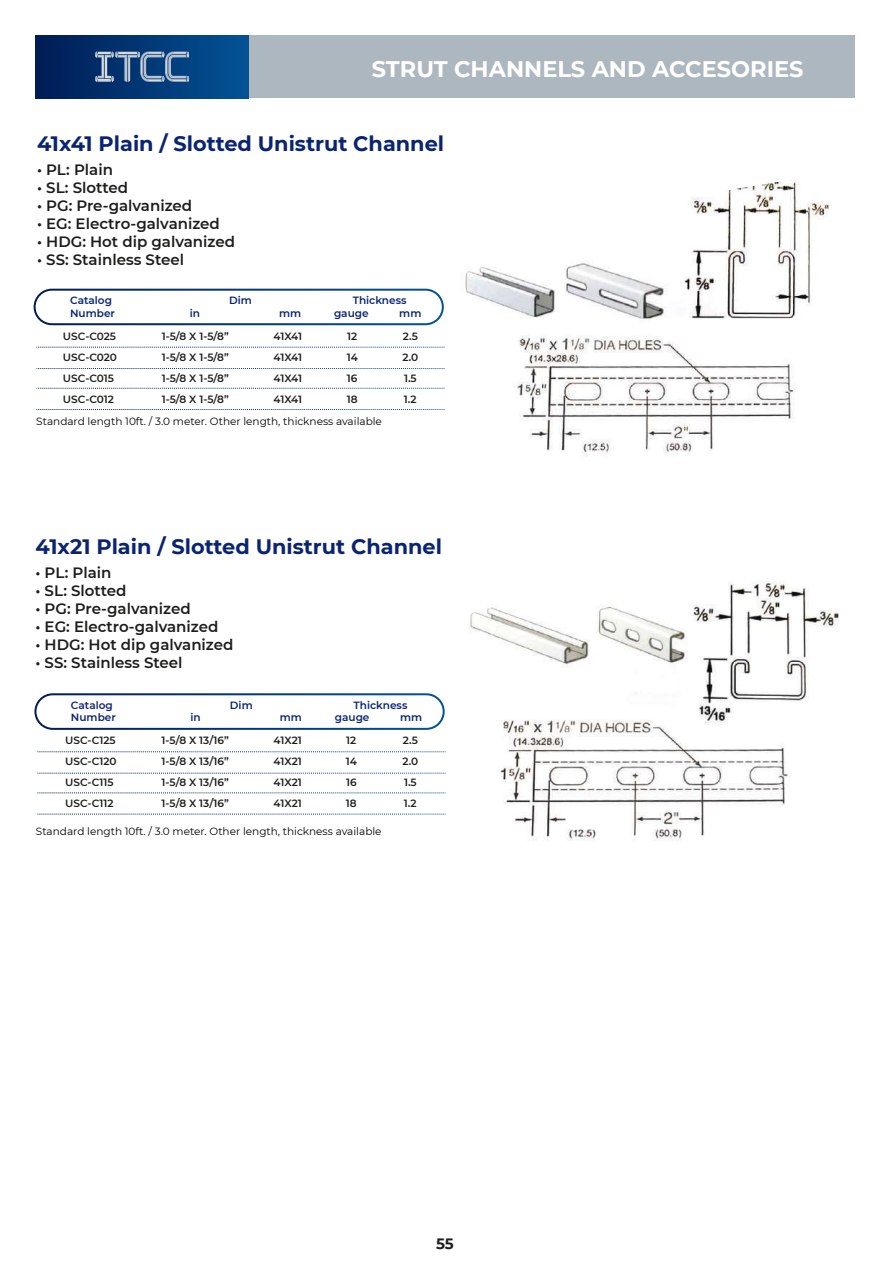
<style>
.page{position:relative;width:893px;height:1263px;background:#fff}
.page>*{position:absolute;margin:0;border:0;box-sizing:border-box;transform-origin:0 0}
.t1{font:700 22.5px "Montserrat";color:#fff}
.t2{font:700 20.85px "Montserrat";color:#0a2472}
.t3{font:600 15px "Montserrat";color:#1d1d1b}
.t4{font:700 15px "Montserrat";color:#1d1e1c}
.t5{font:600 10.5px/21px "Montserrat";color:#1e1e1c;text-align:justify}
.t6{font:10.5px "Montserrat";color:#010000}
.t7{font:600 10.5px/12.6px "Montserrat";color:#0a2472}
</style>
<div class="page">
<div style="left:248px;top:35px;width:607px;height:63px;background:#adb7c0"></div>
<div style="left:36px;top:35px;width:212px;height:63px;background:linear-gradient(to right,#011d56,#045395)"></div>
<svg style="left:95px;top:52px;width:94px;height:30px;background:#4b6f98"></svg>
<img style="left:469px;top:581px;width:369px;height:260px">
<img style="left:465px;top:180px;width:365px;height:277px">
<div style="left:34px;top:289px;width:410px;height:36px;border:2px solid #fff;border-radius:17px"></div>
<svg style="left:36px;top:347px;width:409px;height:1px"></svg>
<svg style="left:36px;top:368px;width:409px;height:1px"></svg>
<svg style="left:36px;top:388px;width:409px;height:1px"></svg>
<svg style="left:36px;top:409px;width:409px;height:1px"></svg>
<div style="left:34px;top:693px;width:411px;height:37px;border:2px solid #fff;border-radius:17px"></div>
<svg style="left:37px;top:751px;width:409px;height:1px"></svg>
<svg style="left:37px;top:773px;width:409px;height:1px"></svg>
<svg style="left:37px;top:793px;width:409px;height:1px"></svg>
<svg style="left:37px;top:814px;width:409px;height:1px"></svg>
<h1 class="t1" style="left:372px;top:53px;width:433px">STRUT CHANNELS AND ACCESORIES</h1>
<h2 class="t2" style="left:37px;top:129px;width:409px">41x41 Plain / Slotted Unistrut Channel</h2>
<h3 class="t3" style="left:37px;top:159px;width:77px">• PL: Plain</h3>
<h3 class="t3" style="left:37px;top:177px;width:93px">• SL: Slotted</h3>
<h3 class="t3" style="left:37px;top:195px;width:157px">• PG: Pre-galvanized</h3>
<h3 class="t3" style="left:37px;top:213px;width:184px">• EG: Electro-galvanized</h3>
<h3 class="t3" style="left:37px;top:231px;width:199px">• HDG: Hot dip galvanized</h3>
<h3 class="t3" style="left:37px;top:249px;width:149px">• SS: Stainless Steel</h3>
<p class="t7" style="left:70px;top:293px;width:46px">Catalog<br>Number</p>
<p class="t5" style="left:63px;top:325px;width:56px;text-align:left">USC-C025<br>USC-C020<br>USC-C015<br>USC-C012</p>
<p class="t7" style="left:229px;top:293px;width:24px">Dim</p>
<p class="t7" style="left:190px;top:306px;width:12px">in</p>
<p class="t7" style="left:279px;top:306px;width:24px">mm</p>
<p class="t7" style="left:334px;top:293px;width:74px;text-indent:19px">Thickness gauge</p>
<p class="t7" style="left:399px;top:306px;width:24px">mm</p>
<p class="t5" style="left:162px;top:325px;width:69px">1-5/8 X 1-5/8” 1-5/8 X 1-5/8” 1-5/8 X 1-5/8” 1-5/8 X 1-5/8”</p>
<p class="t5" style="left:274px;top:325px;width:30px">41X41<br>41X41<br>41X41<br>41X41</p>
<p class="t5" style="left:347px;top:325px;width:13px">12<br>14<br>16<br>18</p>
<p class="t5" style="left:402px;top:325px;width:17px;text-align:left">2.5<br>2.0<br>1.5<br>1.2</p>
<p class="t6" style="left:36px;top:414px;width:347px">Standard length 10ft. / 3.0 meter. Other length, thickness available</p>
<h2 class="t2" style="left:35px;top:532px;width:408px">41x21 Plain / Slotted Unistrut Channel</h2>
<h3 class="t3" style="left:35px;top:562px;width:77px">• PL: Plain</h3>
<h3 class="t3" style="left:35px;top:580px;width:93px">• SL: Slotted</h3>
<h3 class="t3" style="left:35px;top:598px;width:157px">• PG: Pre-galvanized</h3>
<h3 class="t3" style="left:35px;top:616px;width:184px">• EG: Electro-galvanized</h3>
<h3 class="t3" style="left:35px;top:634px;width:199px">• HDG: Hot dip galvanized</h3>
<h3 class="t3" style="left:35px;top:652px;width:149px">• SS: Stainless Steel</h3>
<p class="t7" style="left:71px;top:698px;width:46px">Catalog<br>Number</p>
<p class="t7" style="left:230px;top:698px;width:24px">Dim</p>
<p class="t7" style="left:191px;top:711px;width:12px">in</p>
<p class="t7" style="left:280px;top:711px;width:24px">mm</p>
<p class="t7" style="left:335px;top:698px;width:74px;text-indent:19px">Thickness gauge</p>
<p class="t7" style="left:400px;top:711px;width:24px">mm</p>
<p class="t5" style="left:65px;top:730px;width:53px;text-align:left">USC-C125<br>USC-C120<br>USC-C115<br>USC-C112</p>
<p class="t5" style="left:162px;top:730px;width:69px">1-5/8 X 13/16” 1-5/8 X 13/16” 1-5/8 X 13/16” 1-5/8 X 13/16”</p>
<p class="t5" style="left:274px;top:730px;width:30px">41X21<br>41X21<br>41X21<br>41X21</p>
<p class="t5" style="left:346px;top:730px;width:13px">12<br>14<br>16<br>18</p>
<p class="t5" style="left:402px;top:730px;width:17px;text-align:left">2.5<br>2.0<br>1.5<br>1.2</p>
<p class="t6" style="left:36px;top:823px;width:347px">Standard length 10ft. / 3.0 meter. Other length, thickness available</p>
<h3 class="t4" style="left:436px;top:1233px;width:19px">55</h3>
</div>
